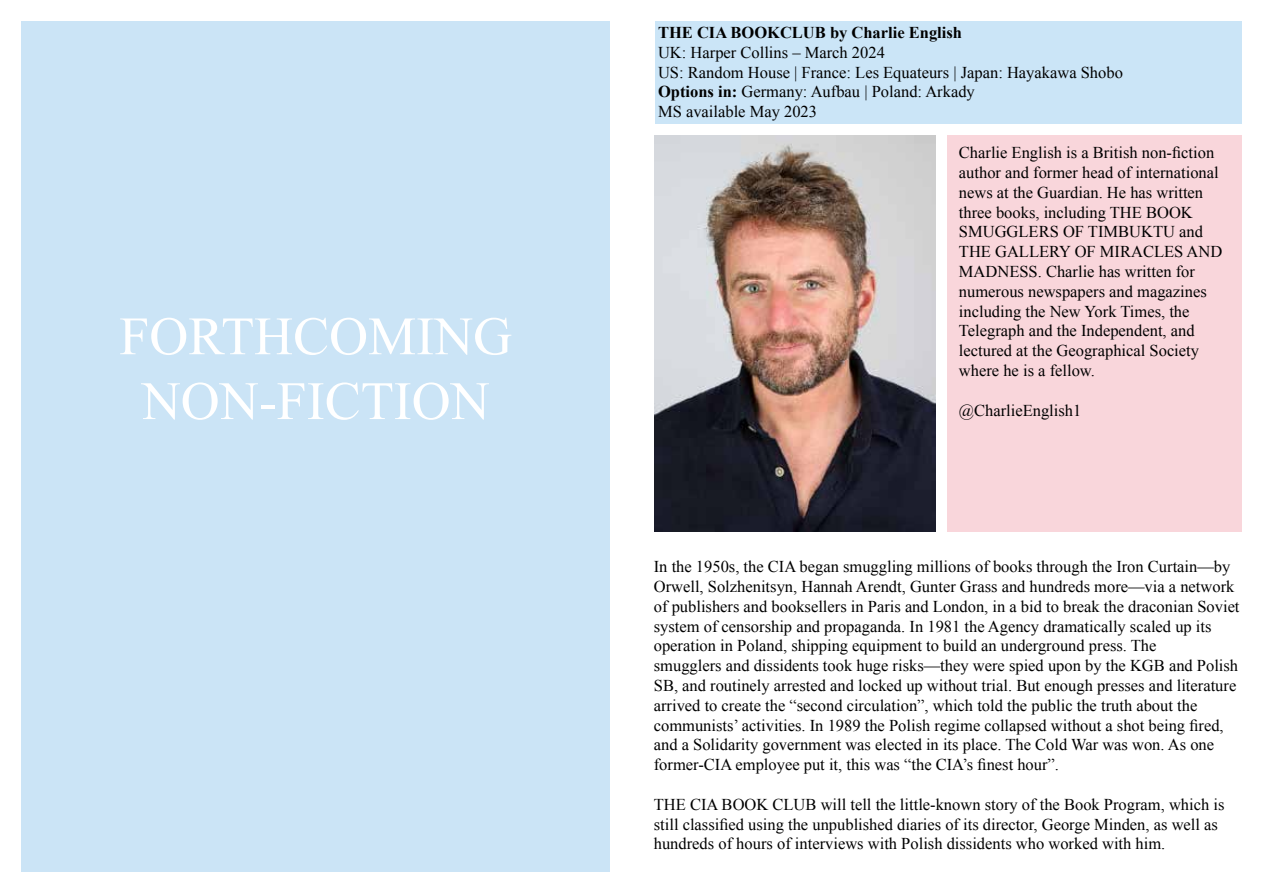
<style>
.page{position:relative;width:1263px;height:893px;background:#fff}
.page>*{position:absolute;margin:0;border:0;box-sizing:border-box;transform-origin:0 0}
.t1{font:54px/64.8px "Times New Roman";color:#fff;text-align:center}
.t2{font:16.5px/19.8px "Times New Roman";color:#000}
.t3{font:700 16.5px "Times New Roman";color:#000}
.s1{font-weight:700}
</style>
<div class="page">
<div style="left:655px;top:21px;width:587px;height:102px;background:#cbe5f7"></div>
<div style="left:947px;top:136px;width:295px;height:396px;background:#f9d6db"></div>
<div style="left:21px;top:21px;width:589px;height:851px;background:#cbe4f6"></div>
<img style="left:655px;top:136px;width:280px;height:396px">
<h1 class="t1" style="left:119px;top:303px;width:394px">FORTHCOMING<br>NON-FICTION</h1>
<p class="t3" style="left:658px;top:21px;width:305px">THE CIA BOOKCLUB by Charlie English</p>
<p class="t2" style="left:658px;top:42px;width:466px">UK: Harper Collins – March 2024<br>US: Random House | France: Les Equateurs | Japan: Hayakawa Shobo <span class="s1">Options in:</span> Germany: Aufbau | Poland: Arkady<br>MS available May 2023</p>
<p class="t2" style="left:959px;top:142px;width:265px">Charlie English is a British non-fiction author and former head of international news at the Guardian. He has written three books, including THE BOOK SMUGGLERS OF TIMBUKTU and THE GALLERY OF MIRACLES AND MADNESS. Charlie has written for numerous newspapers and magazines including the New York Times, the Telegraph and the Independent, and lectured at the Geographical Society where he is a fellow.</p>
<p class="t2" style="left:959px;top:400px;width:124px">@CharlieEnglish1</p>
<p class="t2" style="left:654px;top:556px;width:587px">In the 1950s, the CIA began smuggling millions of books through the Iron Curtain—by Orwell, Solzhenitsyn, Hannah Arendt, Gunter Grass and hundreds more—via a network of publishers and booksellers in Paris and London, in a bid to break the draconian Soviet system of censorship and propaganda. In 1981 the Agency dramatically scaled up its operation in Poland, shipping equipment to build an underground press. The<br>smugglers and dissidents took huge risks—they were spied upon by the KGB and Polish SB, and routinely arrested and locked up without trial. But enough presses and literature arrived to create the “second circulation”, which told the public the truth about the communists’ activities. In 1989 the Polish regime collapsed without a shot being fired, and a Solidarity government was elected in its place. The Cold War was won. As one former-CIA employee put it, this was “the CIA’s finest hour”.</p>
<p class="t2" style="left:654px;top:794px;width:572px">THE CIA BOOK CLUB will tell the little-known story of the Book Program, which is still classified using the unpublished diaries of its director, George Minden, as well as hundreds of hours of interviews with Polish dissidents who worked with him.</p>
</div>
